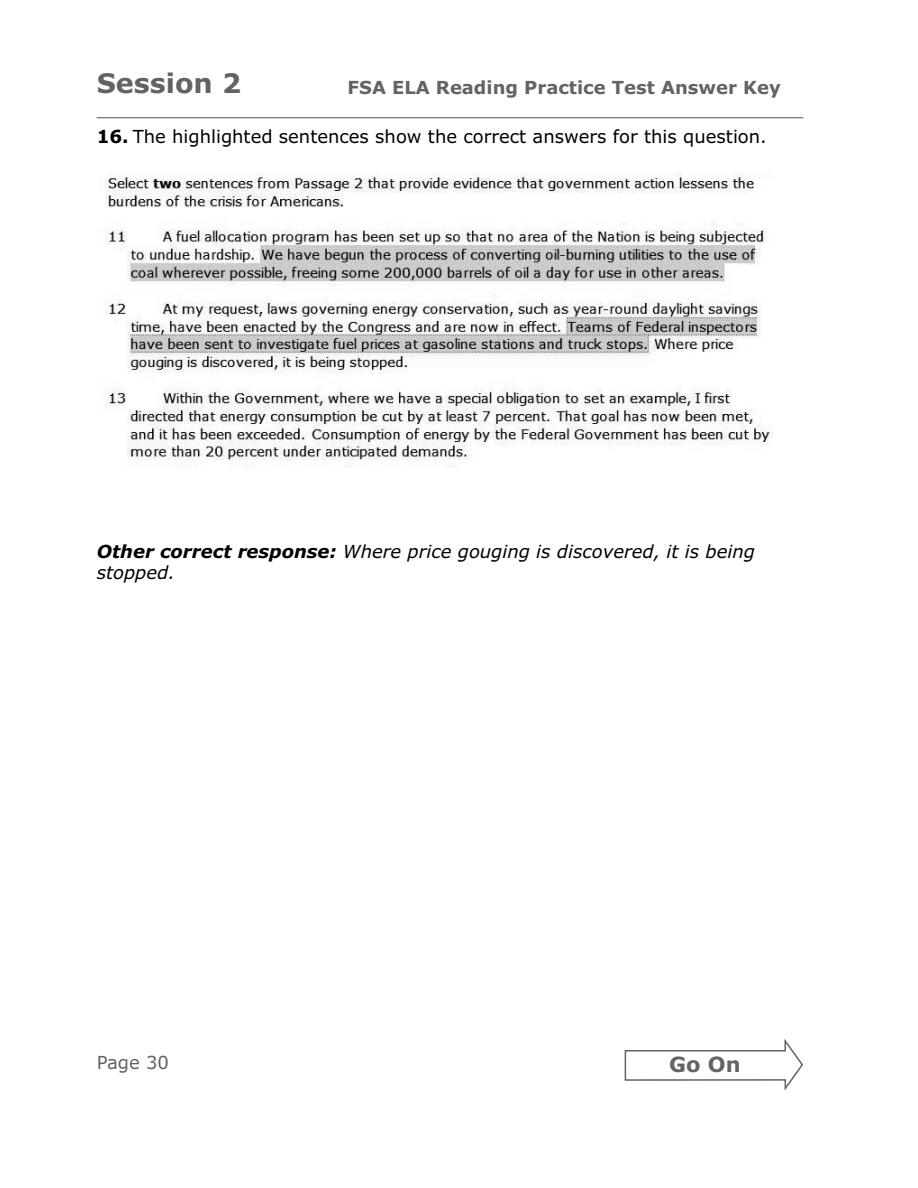
<style>
.page{position:relative;width:918px;height:1188px;background:#fff}
.page>*{position:absolute;margin:0;border:0;box-sizing:border-box;transform-origin:0 0}
.t1{font:700 27px "Verdana";color:#636363}
.t2{font:700 21px "Verdana";color:#636363}
.t3{font:italic 18px/21.6px "Verdana";color:#000}
.t4{font:18px "Verdana";color:#000}
.t5{font:700 18px "Verdana";color:#636363}
.t6{font:18px "Verdana";color:#636363}
.s1{font-weight:700}
</style>
<div class="page">
<hr style="left:97px;top:117px;width:706px;height:1px;background:#636363">
<svg style="left:625px;top:1039px;width:178px;height:51px"></svg>
<img style="left:105px;top:174px;width:666px;height:293px">
<h1 class="t1" style="left:97px;top:74px;width:146px">Session 2</h1>
<p class="t5" style="left:348px;top:81px;width:435px">FSA ELA Reading Practice Test Answer Key</p>
<p class="t4" style="left:97px;top:130px;width:672px"><span class="s1">16.</span> The highlighted sentences show the correct answers for this question.</p>
<p class="t3" style="left:97px;top:542px;width:660px"><span class="s1">Other correct response:</span> Where price gouging is discovered, it is being stopped.</p>
<p class="t6" style="left:97px;top:1056px;width:74px">Page 30</p>
<p class="t2" style="left:669px;top:1056px;width:73px">Go On</p>
</div>
